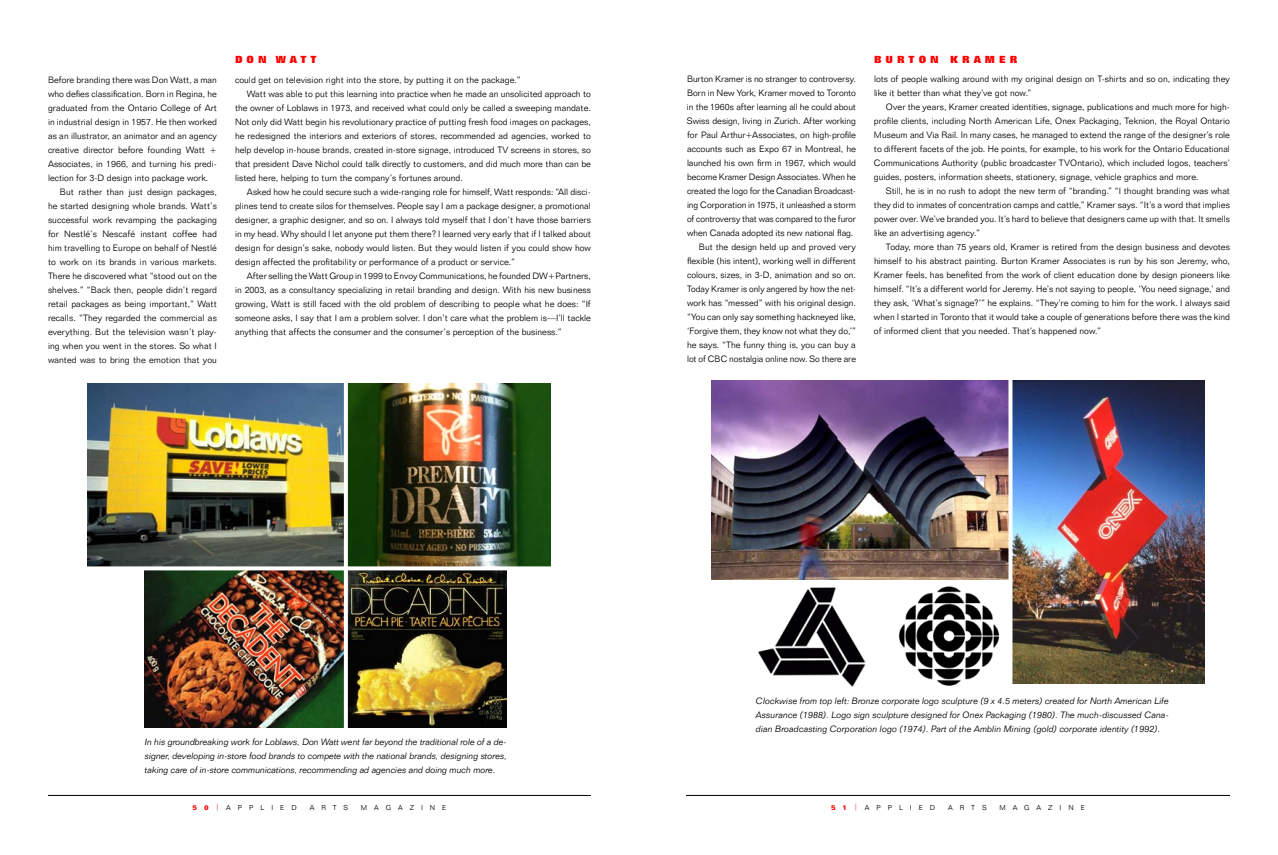
<style>
.page{position:relative;width:1278px;height:855px;background:#fff}
.page>*{position:absolute;margin:0;border:0;box-sizing:border-box;transform-origin:0 0}
.t1{font:800 10px "Folio BT";letter-spacing:.4em;color:#f00}
.t2{font:300 9px/14px "Folio BT";color:#000;text-align:justify}
.t3{font:italic 300 9px/14px "Folio BT";letter-spacing:-.01em;color:#000;text-align:justify}
.t4{font:300 7px "Folio BT";letter-spacing:1em;color:#000}
.s1{font-weight:700;color:#f00}
.s2{color:#f00}
</style>
<div class="page">
<hr style="left:48px;top:795px;width:543px;height:1px;background:#000">
<hr style="left:686px;top:795px;width:544px;height:1px;background:#000">
<img style="left:87px;top:383px;width:257px;height:183px">
<img style="left:348px;top:383px;width:203px;height:183px">
<img style="left:145px;top:570px;width:199px;height:157px">
<img style="left:348px;top:570px;width:159px;height:157px">
<img style="left:1012px;top:381px;width:193px;height:303px">
<img style="left:712px;top:381px;width:296px;height:199px">
<img style="left:899px;top:586px;width:101px;height:100px">
<img style="left:758px;top:587px;width:108px;height:100px">
<svg style="left:87px;top:566px;width:464px;height:1px"></svg>
<svg style="left:344px;top:383px;width:4px;height:345px"></svg>
<svg style="left:1008px;top:380px;width:1px;height:200px"></svg>
<p class="t2" style="left:48px;top:73px;width:170px">Before branding there was Don Watt, a man</p>
<p class="t2" style="left:48px;top:87px;width:171px">who defies classification. Born in Regina, he</p>
<p class="t2" style="left:48px;top:101px;width:171px">graduated from the Ontario College of Art</p>
<p class="t2" style="left:48px;top:115px;width:171px">in industrial design in 1957. He then worked</p>
<p class="t2" style="left:48px;top:129px;width:170px">as an illustrator, an animator and an agency</p>
<p class="t2" style="left:48px;top:143px;width:170px">creative director before founding Watt +</p>
<p class="t2" style="left:48px;top:157px;width:171px">Associates, in 1966, and turning his predi-</p>
<p class="t2" style="left:48px;top:171px;width:162px">lection for 3-D design into package work.</p>
<p class="t2" style="left:60px;top:185px;width:159px">But rather than just design packages,</p>
<p class="t2" style="left:48px;top:199px;width:170px">he started designing whole brands. Watt’s</p>
<p class="t2" style="left:48px;top:213px;width:170px">successful work revamping the packaging</p>
<p class="t2" style="left:48px;top:227px;width:171px">for Nestlé’s Nescafé instant coffee had</p>
<p class="t2" style="left:48px;top:241px;width:171px">him travelling to Europe on behalf of Nestlé</p>
<p class="t2" style="left:48px;top:255px;width:170px">to work on its brands in various markets.</p>
<p class="t2" style="left:48px;top:269px;width:170px">There he discovered what “stood out on the</p>
<p class="t2" style="left:48px;top:283px;width:171px">shelves.” “Back then, people didn’t regard</p>
<p class="t2" style="left:48px;top:297px;width:170px">retail packages as being important,” Watt</p>
<p class="t2" style="left:48px;top:311px;width:170px">recalls. “They regarded the commercial as</p>
<p class="t2" style="left:48px;top:325px;width:171px">everything. But the television wasn’t play-</p>
<p class="t2" style="left:48px;top:339px;width:170px">ing when you went in the stores. So what I</p>
<p class="t2" style="left:48px;top:353px;width:170px">wanted was to bring the emotion that you</p>
<p class="t1" style="left:235px;top:53px;width:83px">DON WATT</p>
<p class="t2" style="left:235px;top:73px;width:287px">could get on television right into the store, by putting it on the package.”</p>
<p class="t2" style="left:247px;top:87px;width:345px">Watt was able to put this learning into practice when he made an unsolicited approach to</p>
<p class="t2" style="left:235px;top:101px;width:357px">the owner of Loblaws in 1973, and received what could only be called a sweeping mandate.</p>
<p class="t2" style="left:235px;top:115px;width:357px">Not only did Watt begin his revolutionary practice of putting fresh food images on packages,</p>
<p class="t2" style="left:235px;top:129px;width:357px">he redesigned the interiors and exteriors of stores, recommended ad agencies, worked to</p>
<p class="t2" style="left:235px;top:143px;width:357px">help develop in-house brands, created in-store signage, introduced TV screens in stores, so</p>
<p class="t2" style="left:235px;top:157px;width:358px">that president Dave N ichol could talk directly to customers, and did much more than can be</p>
<p class="t2" style="left:235px;top:171px;width:229px">listed here, helping to turn the company’s fortunes around.</p>
<p class="t2" style="left:247px;top:185px;width:346px">Asked how he could secure such a wide-ranging role for himself, Watt responds: “All disci-</p>
<p class="t2" style="left:235px;top:199px;width:358px">plines tend to create silos for themselves. People say I am a package designer, a promotional</p>
<p class="t2" style="left:235px;top:213px;width:357px">designer, a graphic designer, and so on. I always told myself that I don’t have those barriers</p>
<p class="t2" style="left:235px;top:227px;width:358px">in my head. Why should I let anyone put them there? I learned very early that if I talked about</p>
<p class="t2" style="left:235px;top:241px;width:357px">design for design’s sake, nobody would listen. But they would listen if you could show how</p>
<p class="t2" style="left:235px;top:255px;width:282px">design affected the profitability or performance of a product or service.”</p>
<p class="t2" style="left:247px;top:269px;width:345px">After selling the Watt Group in 1999 to Envoy Communications, he founded DW+Partners,</p>
<p class="t2" style="left:235px;top:283px;width:358px">in 2003, as a consultancy specializing in retail branding and design. With his new business</p>
<p class="t2" style="left:235px;top:297px;width:357px">growing, Watt is still faced with the old problem of describing to people what he does: “If</p>
<p class="t2" style="left:235px;top:311px;width:357px">someone asks, I say that I am a problem solver. I don’t care what the problem is—I’ll tackle</p>
<p class="t2" style="left:235px;top:325px;width:328px">anything that affects the consumer and the consumer’s perception of the business.”</p>
<p class="t1" style="left:874px;top:53px;width:46px">BURTON</p>
<p class="t1" style="left:950px;top:53px;width:69px">KRAMER</p>
<p class="t2" style="left:687px;top:72px;width:171px;text-align:right">Burton Kramer is no stranger to controversy.<br>Born in N ew York, Kramer moved to Toronto in the 1960s after learning all he could about Swiss design, living in Zurich. After working for Paul Arthur+Associates, on high-profile accounts such as Expo 67 in Montreal, he launched his own firm in 1967, which would become Kramer Design Associates. When he created the logo for the Canadian Broadcast&shy;ing Corporation in 1975, it unleashed a storm of controversy that was compared to the furor when Canada adopted its new national flag.<br>But the design held up and proved very flexible (his intent), working well in different colours, sizes, in 3-D, animation and so on.<br>Today Kramer is only angered by how the net&shy;work has “messed” with his original design. “You can only say something hackneyed like, ‘Forgive them, they know not what they do,’” he says. “The funny thing is, you can buy a lot of CBC nostalgia online now. So there are</p>
<p class="t2" style="left:874px;top:72px;width:357px">lots of people walking around with my original design on T-shirts and so on, indicating they like it better than what they’ve got now.”</p>
<p class="t2" style="left:874px;top:100px;width:358px;text-indent:12px">Over the years, Kramer created identities, signage, publications and much more for high&shy;profile clients, including North American Life, Onex Packaging, Teknion, the Royal Ontario Museum and Via Rail. In many cases, he managed to extend the range of the designer’s role to different facets of the job. He points, for example, to his work for the Ontario Educational Communications Authority (public broadcaster TVOntario), which included logos, teachers’ guides, posters, information sheets, stationery, signage, vehicle graphics and more.</p>
<p class="t2" style="left:874px;top:184px;width:358px;text-indent:12px">Still, he is in no rush to adopt the new term of “branding.” “I thought branding was what they did to inmates of concentration camps and cattle,” Kramer says. “It’s a word that implies power over. We’ve branded you. It’s hard to believe that designers came up with that. It smells like an advertising agency.”</p>
<p class="t2" style="left:874px;top:240px;width:357px;text-indent:12px">Today, more than 75 years old, Kramer is retired from the design business and devotes himself to his abstract painting. Burton Kramer Associates is run by his son Jeremy, who, Kramer feels, has benefited from the work of client education done by design pioneers like himself. “It’s a different world for Jeremy. He’s not saying to people, ‘You need signage,’ and they ask, ‘What’s signage?’” he explains. “They’re coming to him for the work. I always said when I started in Toronto that it would take a couple of generations before there was the kind of informed client that you needed. That’s happened now.”</p>
<p class="t3" style="left:145px;top:735px;width:364px">In his groundbreaking work for Loblaws, Don Watt went far beyond the traditional role of a de&shy;signer, developing in-store food brands to compete with the national brands, designing stores, taking care of in-store communications, recommending ad agencies and doing much more.</p>
<p class="t3" style="left:756px;top:694px;width:414px">Clockwise from top left: Bronze corporate logo sculpture (9 x 4.5 meters) created for North American Life Assurance (1988). Logo sign sculpture designed for Onex Packaging (1980). The much-discussed Cana&shy;dian Broadcasting Corporation logo (1974). Part of the Amblin Mining (gold) corporate identity (1992).</p>
<p class="t4" style="left:193px;top:803px;width:105px"><span class="s1">50</span><span class="s2">|</span>APPL IED</p>
<p class="t4" style="left:310px;top:803px;width:10px">AR</p>
<p class="t4" style="left:333px;top:803px;width:17px">T S</p>
<p class="t4" style="left:361px;top:803px;width:87px">MAGAZIN E</p>
<p class="t4" style="left:831px;top:803px;width:105px"><span class="s1">51</span><span class="s2">|</span>APPL IED</p>
<p class="t4" style="left:948px;top:803px;width:10px">AR</p>
<p class="t4" style="left:971px;top:803px;width:17px">T S</p>
<p class="t4" style="left:999px;top:803px;width:87px">MAGAZIN E</p>
</div>
